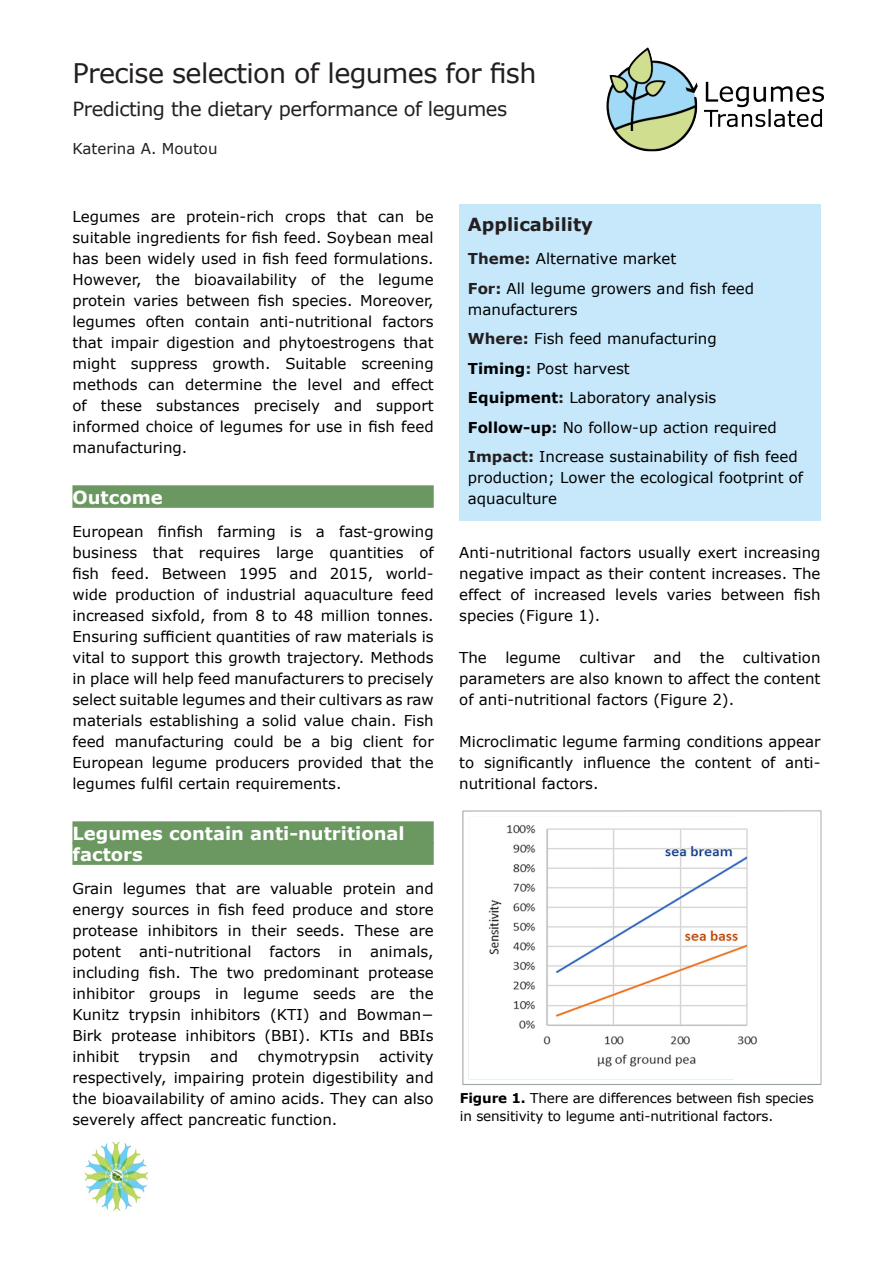
<style>
.page{position:relative;width:893px;height:1263px;background:#fff}
.page>*{position:absolute;margin:0;border:0;box-sizing:border-box;transform-origin:0 0}
.HL_1{font:27px "Verdana";letter-spacing:-.025em;color:#231f20}
.HL_1-2{font:19.5px "Verdana";letter-spacing:-.025em;color:#231f20}
.body_HL_white_green{font:700 18px "Verdana";color:#fff}
.t1{font:700 18px "Verdana";color:#231f20}
.body_text{font:15px/21px "Verdana";color:#000;text-align:justify}
.authors{font:15px "Verdana";color:#231f20}
.t2{font:13.5px/18px "Verdana";letter-spacing:-.01em;color:#000}
.s1{font-weight:700;color:#231f20}
.s2{font-weight:700}
</style>
<div class="page">
<img style="left:85px;top:1141px;width:63px;height:70px">
<div style="left:72px;top:485px;width:362px;height:23px;background:#6a9860"></div>
<div style="left:72px;top:821px;width:362px;height:23px;background:#6a9860"></div>
<div style="left:72px;top:842px;width:362px;height:23px;background:#6a9860"></div>
<div style="left:459px;top:204px;width:361px;height:317px;background:#c6e8fa"></div>
<img style="left:606px;top:47px;width:218px;height:105px">
<img style="left:462px;top:810px;width:360px;height:275px">
<p class="HL_1" style="left:73px;top:56px;width:465px">Precise selection of legumes for fish</p>
<p class="HL_1-2" style="left:73px;top:97px;width:436px">Predicting the dietary performance of legumes</p>
<p class="authors" style="left:73px;top:139px;width:146px">Katerina A. Moutou</p>
<p class="body_text" style="left:72px;top:206px;width:363px">Legumes are protein-rich crops that can be suitable ingredients for fish feed. Soybean meal has been widely used in fish feed formulations.<br>However, the bioavailability of the legume protein varies between fish species. Moreover, legumes often contain anti-nutritional factors that impair digestion and phytoestrogens that might suppress growth. Suitable screening methods can determine the level and effect of these substances precisely and support informed choice of legumes for use in fish feed manufacturing.</p>
<p class="body_HL_white_green" style="left:72px;top:486px;width:92px">Outcome</p>
<p class="body_text" style="left:72px;top:521px;width:363px">European finfish farming is a fast-growing business that requires large quantities of fish feed. Between 1995 and 2015, world&shy;wide production of industrial aquaculture feed increased sixfold, from 8 to 48 million tonnes.<br>Ensuring sufficient quantities of raw materials is vital to support this growth trajectory. Methods in place will help feed manufacturers to precisely select suitable legumes and their cultivars as raw materials establishing a solid value chain. Fish feed manufacturing could be a big client for European legume producers provided that the legumes fulfil certain requirements.</p>
<p class="body_HL_white_green" style="left:72px;top:822px;width:334px">Legumes contain anti-nutritional</p>
<p class="body_HL_white_green" style="left:72px;top:843px;width:72px">factors</p>
<p class="body_text" style="left:72px;top:878px;width:363px">Grain legumes that are valuable protein and energy sources in fish feed produce and store protease inhibitors in their seeds. These are potent anti-nutritional factors in animals, including fish. The two predominant protease inhibitor groups in legume seeds are the Kunitz trypsin inhibitors (KTI) and Bowman− Birk protease inhibitors (BBI). KTIs and BBIs inhibit</p>
<p class="body_text" style="left:139px;top:1046px;width:53px">trypsin</p>
<p class="body_text" style="left:210px;top:1046px;width:29px">and</p>
<p class="body_text" style="left:258px;top:1046px;width:103px">chymotrypsin</p>
<p class="body_text" style="left:72px;top:1046px;width:363px;text-indent:307px">activity respectively, impairing protein digestibility and the bioavailability of amino acids. They can also severely affect pancreatic function.</p>
<p class="t1" style="left:468px;top:213px;width:127px">Applicability</p>
<p class="body_text" style="left:468px;top:248px;width:210px"><span class="s1">Theme:</span> Alternative market</p>
<p class="body_text" style="left:468px;top:278px;width:288px"><span class="s1">For:</span> All legume growers and fish feed manufacturers</p>
<p class="body_text" style="left:468px;top:328px;width:250px"><span class="s1">Where:</span> Fish feed manufacturing</p>
<p class="body_text" style="left:468px;top:358px;width:163px"><span class="s2">Timing</span><span class="s1">:</span> Post harvest</p>
<p class="body_text" style="left:468px;top:387px;width:250px"><span class="s2">Equipment</span><span class="s1">:</span> Laboratory analysis</p>
<p class="body_text" style="left:468px;top:417px;width:310px"><span class="s2">Follow-up</span><span class="s1">:</span> No follow-up action required</p>
<p class="body_text" style="left:468px;top:446px;width:337px;text-align:left"><span class="s1">Impact:</span> Increase sustainability of fish feed production; Lower the ecological footprint of aquaculture</p>
<p class="body_text" style="left:459px;top:542px;width:363px">Anti-nutritional factors usually exert increasing negative impact as their content increases. The effect of increased levels varies between fish species (Figure 1).</p>
<p class="body_text" style="left:459px;top:647px;width:363px">The legume cultivar and the cultivation parameters are also known to affect the content of anti-nutritional factors (Figure 2).</p>
<p class="body_text" style="left:459px;top:731px;width:363px">Microclimatic legume farming conditions appear to significantly influence the content of anti&shy;nutritional factors.</p>
<p class="t2" style="left:460px;top:1089px;width:356px"><span class="s2">Figure 1.</span> There are differences between fish species in sensitivity to legume anti-nutritional factors.</p>
</div>
